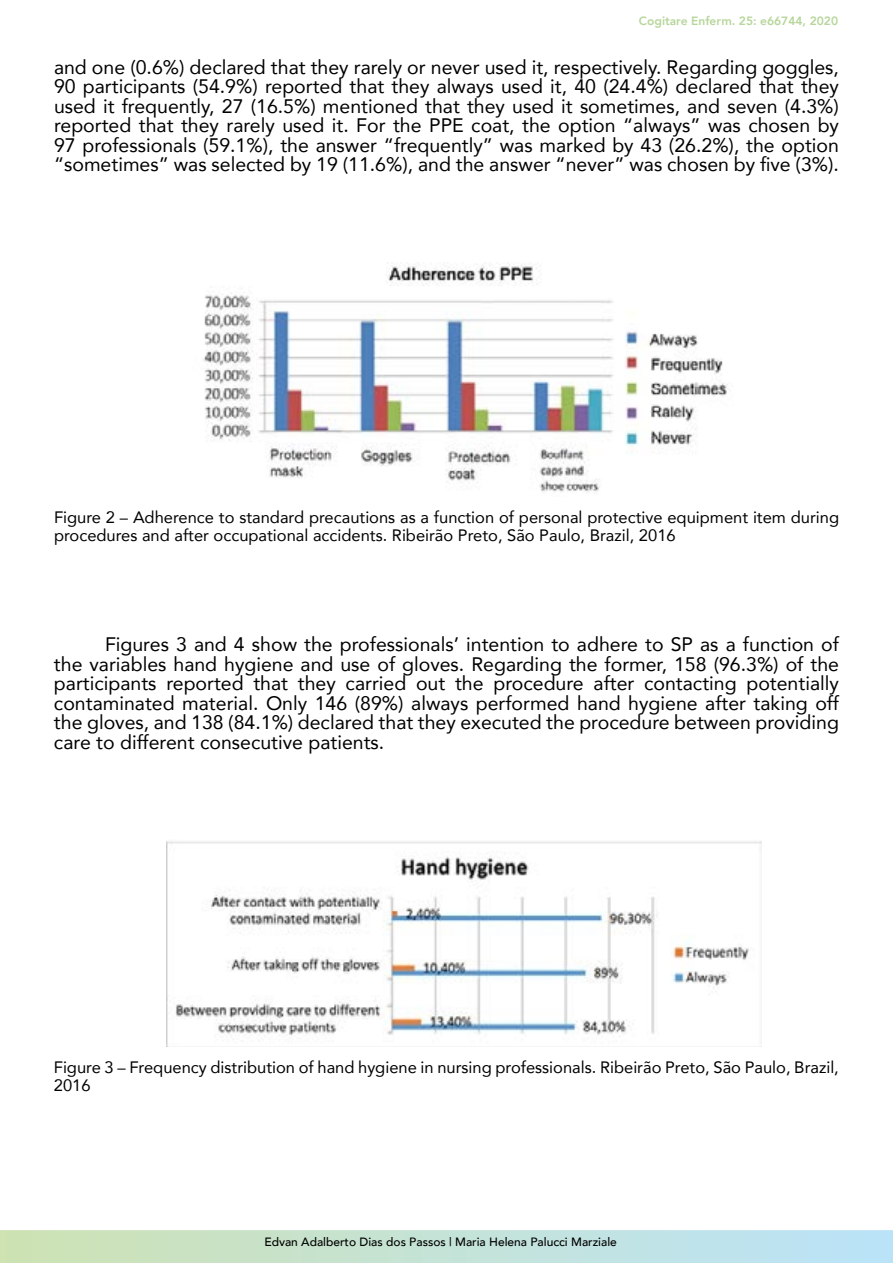
<style>
.page{position:relative;width:893px;height:1263px;background:#fff}
.page>*{position:absolute;margin:0;border:0;box-sizing:border-box;transform-origin:0 0}
.t1{font:19.5px/19.5px "Avenir";color:#000;text-align:justify}
.t2{font:16.5px/18.8px "Avenir";color:#000}
.t3{font:500 12px "Avenir";color:#000}
.t4{font:800 12px "Avenir";color:#b7d69b}
</style>
<div class="page">
<svg style="left:0;top:1230px;width:893px;height:33px;background:#c4e2d6"></svg>
<img style="left:203px;top:262px;width:525px;height:230px">
<img style="left:167px;top:841px;width:595px;height:205px">
<p class="t4" style="left:639px;top:12px;width:201px">Cogitare Enferm. 25: e66744, 2020</p>
<p class="t1" style="left:54px;top:56px;width:786px">and one (0.6%) declared that they rarely or never used it, respectively. Regarding goggles, 90 participants (54.9%) reported that they always used it, 40 (24.4%) declared that they used it frequently, 27 (16.5%) mentioned that they used it sometimes, and seven (4.3%) reported that they rarely used it. For the PPE coat, the option “always” was chosen by 97 professionals (59.1%), the answer “frequently” was marked by 43 (26.2%), the option “sometimes” was selected by 19 (11.6%), and the answer “never” was chosen by five (3%).</p>
<p class="t2" style="left:54px;top:507px;width:787px">Figure 2 – Adherence to standard precautions as a function of personal protective equipment item during procedures and after occupational accidents. Ribeirão Preto, São Paulo, Brazil, 2016</p>
<p class="t1" style="left:54px;top:634px;width:786px;text-indent:51px">Figures 3 and 4 show the professionals’ intention to adhere to SP as a function of the variables hand hygiene and use of gloves. Regarding the former, 158 (96.3%) of the participants reported that they carried out the procedure after contacting potentially contaminated material. Only 146 (89%) always performed hand hygiene after taking off the gloves, and 138 (84.1%) declared that they executed the procedure between providing care to different consecutive patients.</p>
<p class="t2" style="left:54px;top:1057px;width:786px">Figure 3 – Frequency distribution of hand hygiene in nursing professionals. Ribeirão Preto, São Paulo, Brazil,<br>2016</p>
<p class="t3" style="left:264px;top:1232px;width:354px">Edvan Adalberto Dias dos Passos | Maria Helena Palucci Marziale</p>
</div>
